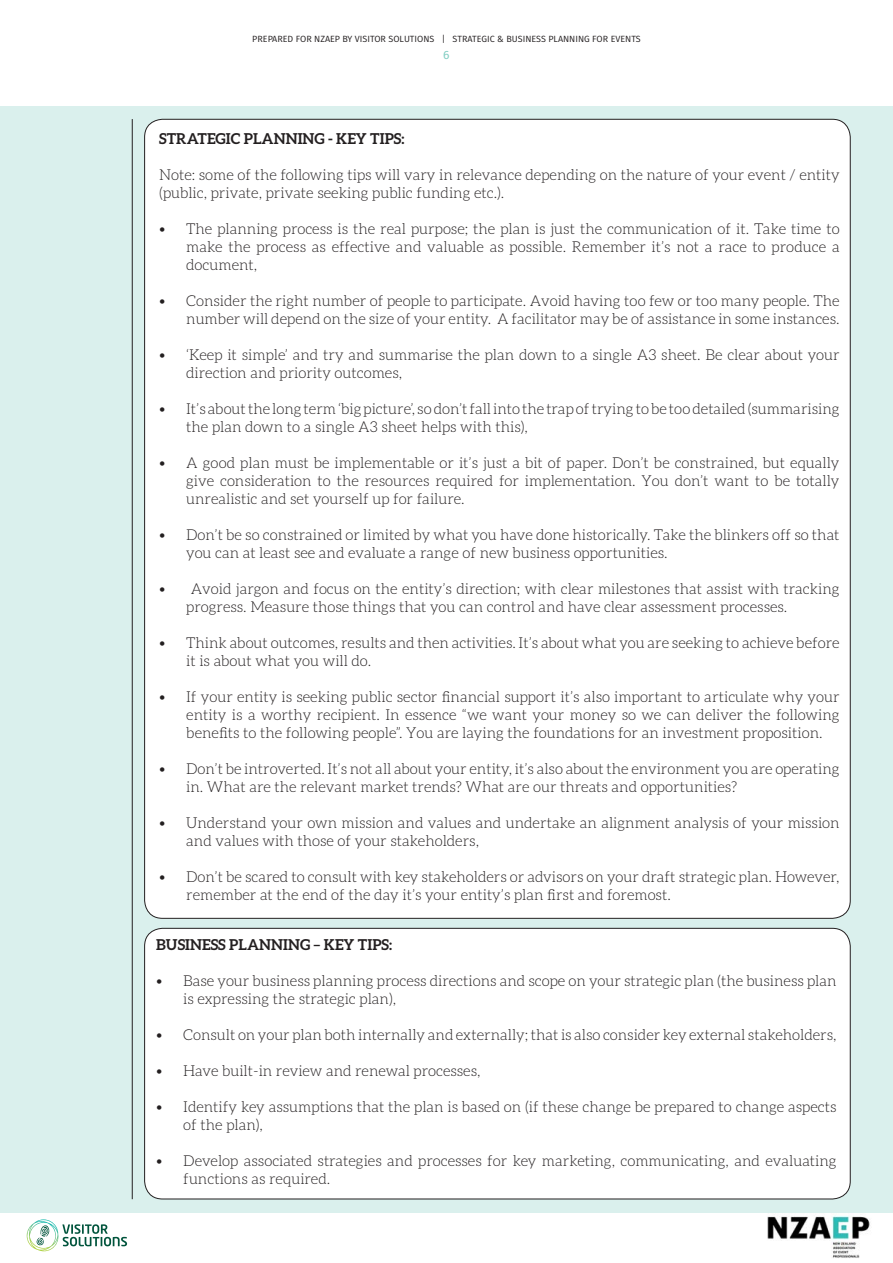
<style>
.page{position:relative;width:893px;height:1263px;background:#fff}
.page>*{position:absolute;margin:0;border:0;box-sizing:border-box;transform-origin:0 0}
.t1{font:300 15px/18px "Aleo";color:#231f20}
.t2{font:700 15px "Aleo";color:#231f20}
.t3{font:12px "Fira Sans";color:#83cec3}
.t4{font:9px "Fira Sans";color:#231f20}
</style>
<div class="page">
<svg style="left:26px;top:1219px;width:101px;height:32px"></svg>
<div style="left:0;top:106px;width:893px;height:1107px;background:#daf0ed"></div>
<hr style="left:132px;top:119px;width:1px;height:1080px;background:#231f20">
<img style="left:767px;top:1215px;width:103px;height:43px">
<div style="left:145px;top:119px;width:705px;height:799px;background:#fff;border-radius:18px"></div>
<div style="left:145px;top:928px;width:705px;height:271px;background:#fff;border-radius:18px"></div>
<p class="t4" style="left:252px;top:32px;width:390px">PREPARED FOR NZAEP BY VISITOR SOLUTIONS | STRATEGIC &amp; BUSINESS PLANNING FOR EVENTS</p>
<p class="t3" style="left:443px;top:46px;width:8px">6</p>
<p class="t2" style="left:159px;top:130px;width:247px">STRATEGIC PLANNING - KEY TIPS:</p>
<p class="t1" style="left:159px;top:166px;width:682px">Note: some of the following tips will vary in relevance depending on the nature of your event / entity (public, private, private seeking public funding etc.).</p>
<p class="t1" style="left:186px;top:220px;width:655px;text-align:justify;text-indent:-27px">• The planning process is the real purpose; the plan is just the communication of it. Take time to make the process as effective and valuable as possible. Remember it’s not a race to produce a document,</p>
<p class="t1" style="left:159px;top:292px;width:682px;text-align:right">• Consider the right number of people to participate. Avoid having too few or too many people. The number will depend on the size of your entity. A facilitator may be of assistance in some instances.</p>
<p class="t1" style="left:186px;top:346px;width:655px;text-indent:-27px">• ‘Keep it simple’ and try and summarise the plan down to a single A3 sheet. Be clear about your direction and priority outcomes,</p>
<p class="t1" style="left:186px;top:400px;width:655px;text-indent:-27px">• It’s about the long term ‘big picture’, so don’t fall into the trap of trying to be too detailed (summarising the plan down to a single A3 sheet helps with this),</p>
<p class="t1" style="left:186px;top:454px;width:655px;text-align:justify;text-indent:-27px">• A good plan must be implementable or it’s just a bit of paper. Don’t be constrained, but equally give consideration to the resources required for implementation. You don’t want to be totally unrealistic and set yourself up for failure.</p>
<p class="t1" style="left:186px;top:526px;width:655px;text-indent:-27px">• Don’t be so constrained or limited by what you have done historically. Take the blinkers off so that you can at least see and evaluate a range of new business opportunities.</p>
<p class="t1" style="left:186px;top:580px;width:655px;text-indent:-27px">• Avoid jargon and focus on the entity’s direction; with clear milestones that assist with tracking progress. Measure those things that you can control and have clear assessment processes.</p>
<p class="t1" style="left:186px;top:634px;width:655px;text-indent:-27px">• Think about outcomes, results and then activities. It’s about what you are seeking to achieve before it is about what you will do.</p>
<p class="t1" style="left:186px;top:688px;width:655px;text-align:justify;text-indent:-27px">• If your entity is seeking public sector financial support it’s also important to articulate why your entity is a worthy recipient. In essence “we want your money so we can deliver the following benefits to the following people”. You are laying the foundations for an investment proposition.</p>
<p class="t1" style="left:186px;top:760px;width:655px;text-indent:-27px">• Don’t be introverted. It’s not all about your entity, it’s also about the environment you are operating in. What are the relevant market trends? What are our threats and opportunities?</p>
<p class="t1" style="left:186px;top:814px;width:655px;text-indent:-27px">• Understand your own mission and values and undertake an alignment analysis of your mission and values with those of your stakeholders,</p>
<p class="t1" style="left:186px;top:868px;width:655px;text-indent:-27px">• Don’t be scared to consult with key stakeholders or advisors on your draft strategic plan. However, remember at the end of the day it’s your entity’s plan first and foremost.</p>
<p class="t2" style="left:156px;top:936px;width:237px">BUSINESS PLANNING – KEY TIPS:</p>
<p class="t1" style="left:183px;top:972px;width:655px;text-indent:-27px">• Base your business planning process directions and scope on your strategic plan (the business plan is expressing the strategic plan),</p>
<p class="t1" style="left:156px;top:1026px;width:682px">• Consult on your plan both internally and externally; that is also consider key external stakeholders,</p>
<p class="t1" style="left:156px;top:1062px;width:326px">• Have built-in review and renewal processes,</p>
<p class="t1" style="left:183px;top:1098px;width:655px;text-indent:-27px">• Identify key assumptions that the plan is based on (if these change be prepared to change aspects of the plan),</p>
<p class="t1" style="left:183px;top:1152px;width:655px;text-indent:-27px">• Develop associated strategies and processes for key marketing, communicating, and evaluating functions as required.</p>
</div>
